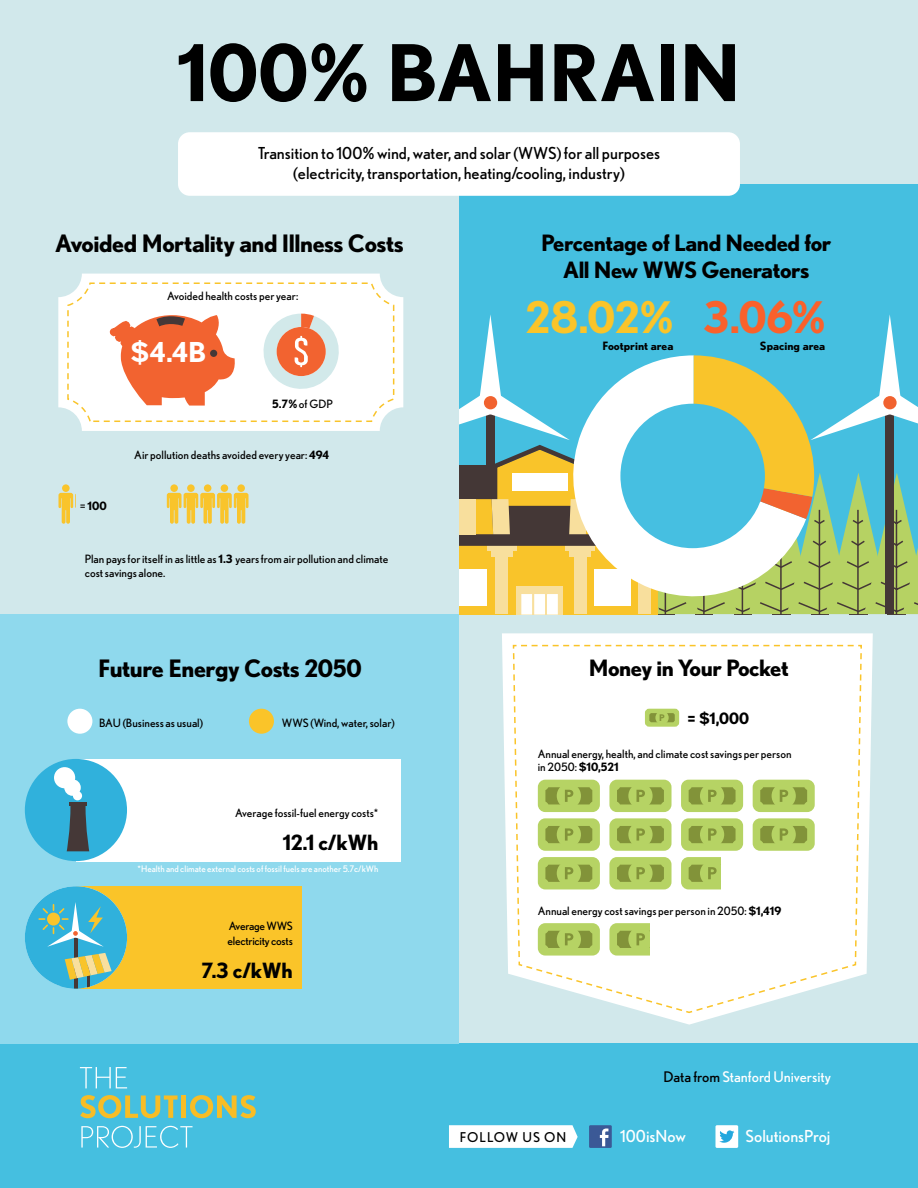
<style>
.page{position:relative;width:918px;height:1188px;background:#fff}
.page>*{position:absolute;margin:0;border:0;box-sizing:border-box;transform-origin:0 0}
.t1{font:700 78px "Nobel";color:#000}
.t2{font:700 43.5px "Nobel";color:#fac429}
.t3{font:700 43.5px "Nobel";color:#fa612b}
.t4{font:700 27.45px "Nobel";color:#fff}
.t5{font:700 24px "Nobel";letter-spacing:-.02em;color:#000}
.t6{font:700 22.5px/27px "Nobel";letter-spacing:-.02em;color:#000;text-align:center}
.t7{font:700 21px "Nobel";letter-spacing:-.02em;color:#000}
.t8{font:16.5px/19.8px "Nobel";color:#000;text-align:center}
.t9{font:16.5px "Nobel";color:#fff}
.t10{font:700 15.6px "Nobel";color:#000}
.t11{font:14.7px "Nobel";color:#fff}
.t12{font:13.5px "Nobel";letter-spacing:.08em;color:#000}
.t13{font:11.55px/13.8px "Nobel";color:#000}
.t14{font:700 11.55px "Nobel";color:#000}
.t15{font:11.55px/15px "Nobel";letter-spacing:-.02em;color:#000}
.t16{font:700 9.15px "Nobel";color:#829339}
.t17{font:9px "Nobel";color:#fff}
.s1{font-weight:700}
.s2{font-weight:400}
.s3{color:#000}
</style>
<div class="page">
<div style="left:0;top:0;width:918px;height:1043px;background:#d1e8eb"></div>
<div style="left:0;top:1043px;width:918px;height:145px;background:#45bfe0"></div>
<svg style="left:80px;top:1067px;width:47px;height:21px"></svg>
<svg style="left:80px;top:1095px;width:98px;height:23px"></svg>
<div style="left:181px;top:1095px;width:5px;height:23px;background:#f7bd26"></div>
<svg style="left:190px;top:1095px;width:66px;height:23px"></svg>
<svg style="left:81px;top:1126px;width:112px;height:22px"></svg>
<svg style="left:449px;top:1125px;width:129px;height:23px;background:#f8fcfd"></svg>
<div style="left:589px;top:1125px;width:23px;height:23px;background:#3b5996"></div>
<svg style="left:600px;top:1129px;width:9px;height:17px"></svg>
<div style="left:716px;top:1125px;width:22px;height:23px;background:#fff;border-radius:2px"></div>
<svg style="left:719px;top:1130px;width:15px;height:13px"></svg>
<div style="left:0;top:614px;width:459px;height:429px;background:#8fd9ed"></div>
<div style="left:67px;top:709px;width:25px;height:25px;background:#fff;border-radius:50%"></div>
<div style="left:249px;top:709px;width:25px;height:25px;background:#fac429;border-radius:50%"></div>
<svg style="left:502px;top:633px;width:371px;height:392px;fill:#fff"></svg>
<div style="left:58px;top:274px;width:345px;height:157px;background:#fff;border-radius:24px"></div>
<div style="left:67px;top:282px;width:327px;height:140px;border:2px dashed #f9c42b;border-radius:22px"></div>
<svg style="left:109px;top:315px;width:126px;height:91px"></svg>
<svg style="left:264px;top:314px;width:75px;height:75px"></svg>
<div style="left:170px;top:484px;width:8px;height:8px;background:#f9c42b;border-radius:50%"></div>
<div style="left:187px;top:484px;width:8px;height:8px;background:#f9c42b;border-radius:50%"></div>
<div style="left:204px;top:484px;width:7px;height:8px;background:#f9c42b;border-radius:50%"></div>
<div style="left:221px;top:484px;width:7px;height:8px;background:#f9c42b;border-radius:50%"></div>
<svg style="left:167px;top:493px;width:81px;height:31px"></svg>
<div style="left:237px;top:484px;width:8px;height:8px;background:#f9c42b;border-radius:50%"></div>
<svg style="left:58px;top:493px;width:15px;height:31px"></svg>
<div style="left:62px;top:484px;width:8px;height:8px;background:#f9c42b;border-radius:50%"></div>
<div style="left:76px;top:759px;width:324px;height:102px;background:#fff"></div>
<div style="left:25px;top:759px;width:102px;height:102px;background:#30b1dc;border-radius:50%"></div>
<svg style="left:67px;top:805px;width:22px;height:46px"></svg>
<hr style="left:69px;top:802px;width:18px;height:3px;background:#453837">
<div style="left:54px;top:767px;width:21px;height:21px;background:#fff;border-radius:50%"></div>
<div style="left:64px;top:779px;width:17px;height:17px;background:#fff;border-radius:50%"></div>
<div style="left:73px;top:791px;width:9px;height:9px;background:#fff;border-radius:50%"></div>
<div style="left:76px;top:886px;width:226px;height:102px;background:#fac429"></div>
<div style="left:459px;top:185px;width:459px;height:429px;background:#45bfe0"></div>
<div style="left:178px;top:132px;width:562px;height:64px;background:#fff;border-radius:12px"></div>
<svg style="left:459px;top:315px;width:459px;height:299px"></svg>
<div style="left:620px;top:404px;width:145px;height:144px;background:#46bfe1;border-radius:50%"></div>
<div style="left:25px;top:886px;width:102px;height:103px;background:#30b1dc;border-radius:50%"></div>
<hr style="left:74px;top:926px;width:3px;height:63px;background:#453837">
<svg style="left:42px;top:953px;width:70px;height:36px"></svg>
<svg style="left:38px;top:902px;width:66px;height:45px"></svg>
<svg style="left:512px;top:645px;width:351px;height:368px;background:#ecf2dc"></svg>
<h1 class="t1" style="left:177px;top:26px;width:565px">100% BAHRAIN</h1>
<h3 class="t8" style="left:258px;top:143px;width:404px">Transition to 100% wind, water, and solar (WWS) for all purposes (electricity, transportation, heating/cooling, industry)</h3>
<h3 class="t5" style="left:55px;top:229px;width:350px">Avoided Mortality and Illness Costs</h3>
<h3 class="t6" style="left:541px;top:229px;width:292px">Percentage of Land Needed for<br>All New WWS Generators</h3>
<p class="t13" style="left:167px;top:289px;width:133px">Avoided health costs per year:</p>
<h3 class="t4" style="left:131px;top:336px;width:77px">$4.4B</h3>
<p class="t13" style="left:272px;top:397px;width:62px"><span class="s1">5.7%</span> of GDP</p>
<p class="t14" style="left:80px;top:499px;width:29px"><span class="s2">=</span> 100</p>
<p class="t13" style="left:134px;top:448px;width:196px">Air pollution deaths avoided every year: <span class="s1">494</span></p>
<p class="t13" style="left:85px;top:552px;width:305px">Plan pays for itself in as little as <span class="s1">1.3</span> years from air pollution and climate cost savings alone.</p>
<h2 class="t2" style="left:525px;top:291px;width:150px">28.02%</h2>
<p class="t14" style="left:602px;top:339px;width:73px">Footprint area</p>
<h2 class="t3" style="left:704px;top:291px;width:123px">3.06%</h2>
<p class="t14" style="left:760px;top:339px;width:67px">Spacing area</p>
<h3 class="t5" style="left:98px;top:654px;width:265px">Future Energy Costs 2050</h3>
<h3 class="t6" style="left:589px;top:654px;width:202px">Money in Your Pocket</h3>
<p class="t13" style="left:99px;top:716px;width:105px">BAU (Business as usual)</p>
<p class="t13" style="left:282px;top:716px;width:114px">WWS (Wind, water, solar)</p>
<p class="t13" style="left:235px;top:806px;width:145px">Average fossil-fuel energy costs*</p>
<h3 class="t7" style="left:283px;top:830px;width:97px">12.1 c/kWh</h3>
<p class="t17" style="left:138px;top:863px;width:242px">*Health and climate external costs of fossil fuels are another 5.7c/kWh</p>
<p class="t15" style="left:227px;top:918px;width:67px">Average WWS electricity costs</p>
<h3 class="t7" style="left:201px;top:958px;width:93px">7.3 c/kWh</h3>
<p class="t16" style="left:659px;top:712px;width:7px">P</p>
<h3 class="t10" style="left:687px;top:709px;width:64px">= $1,000</h3>
<p class="t13" style="left:538px;top:747px;width:255px">Annual energy, health, and climate cost savings per person in 2050: <span class="s1">$10,521</span></p>
<p class="t13" style="left:538px;top:904px;width:245px">Annual energy cost savings per person in 2050: <span class="s1">$1,419</span></p>
<p class="t11" style="left:664px;top:1068px;width:169px"><span class="s3">Data from</span> Stanford University</p>
<p class="t12" style="left:460px;top:1129px;width:108px">FOLLOW US ON</p>
<h3 class="t9" style="left:620px;top:1126px;width:67px">100isNow</h3>
<h3 class="t9" style="left:746px;top:1126px;width:86px">SolutionsProj</h3>
</div>
